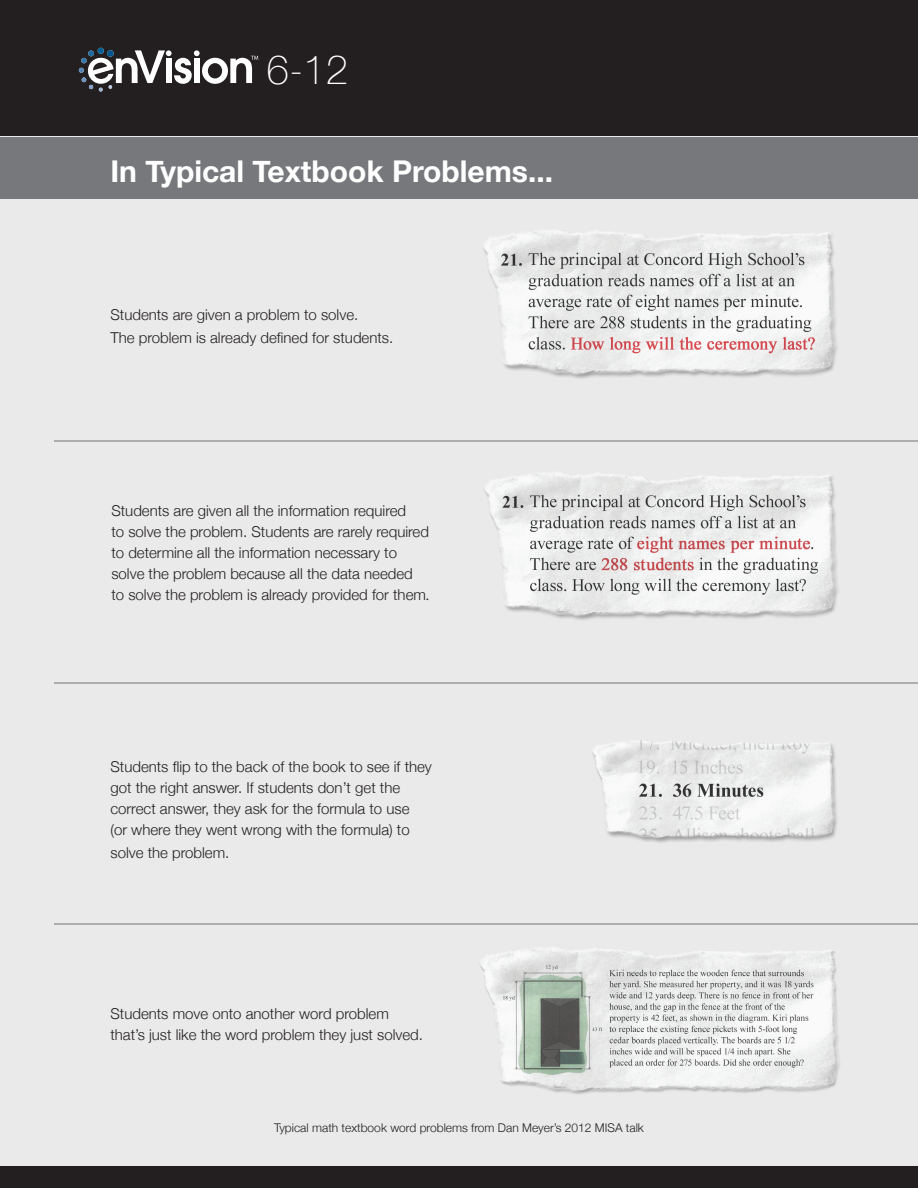
<style>
.page{position:relative;width:918px;height:1188px;background:#eaeaeb}
.page>*{position:absolute;margin:0;border:0;box-sizing:border-box;transform-origin:0 0}
.t1{font:100 40.5px "Helvetica Neue";color:#fff}
.t2{font:700 30px "Helvetica Neue";color:#fff}
.t3{font:300 15px/21px "Helvetica Neue";color:#231f20}
.t4{font:300 12px "Helvetica Neue";color:#231f20}
.s1{font-family:"Minion Pro";font-weight:400}
</style>
<div class="page">
<div style="left:0;top:1167px;width:918px;height:21px;background:#231f20"></div>
<div style="left:0;top:0;width:918px;height:136px;background:#231f20"></div>
<hr style="left:54px;top:924px;width:864px;height:1px;background:#231f20">
<hr style="left:54px;top:440px;width:864px;height:2px;background:#231f20">
<hr style="left:54px;top:682px;width:864px;height:2px;background:#231f20">
<div style="left:0;top:137px;width:918px;height:62px;background:#76787b"></div>
<img style="left:592px;top:740px;width:245px;height:103px">
<img style="left:479px;top:947px;width:361px;height:147px">
<img style="left:483px;top:230px;width:354px;height:149px">
<img style="left:484px;top:472px;width:354px;height:148px">
<svg style="left:79px;top:48px;width:179px;height:44px"></svg>
<h1 class="t1" style="left:267px;top:38px;width:83px">6-12</h1>
<h2 class="t2" style="left:110px;top:148px;width:444px">In Typical Textbook Problems...</h2>
<p class="t3" style="left:110px;top:302px;width:284px;line-height:22.5px">Students are given a problem to solve.<br>The problem is already defined for students.</p>
<p class="t3" style="left:111px;top:499px;width:319px">Students are given all the information required<br>to solve the problem. Students are rarely required to determine all the information necessary to solve the problem because all the data needed to solve the problem is already provided for them<span class="s1">.</span></p>
<p class="t3" style="left:110px;top:755px;width:323px">Students flip to the back of the book to see if they got the right answer. If students don’t get the correct answer, they ask for the formula to use<br>(or where they went wrong with the formula) to</p>
<p class="t3" style="left:110px;top:841px;width:120px">solve the problem.</p>
<p class="t3" style="left:110px;top:1001px;width:314px;line-height:21.6px">Students move onto another word problem that’s just like the word problem they just solved.</p>
<p class="t4" style="left:274px;top:1118px;width:371px">Typical math textbook word problems from Dan Meyer’s 2012 MISA talk</p>
</div>
